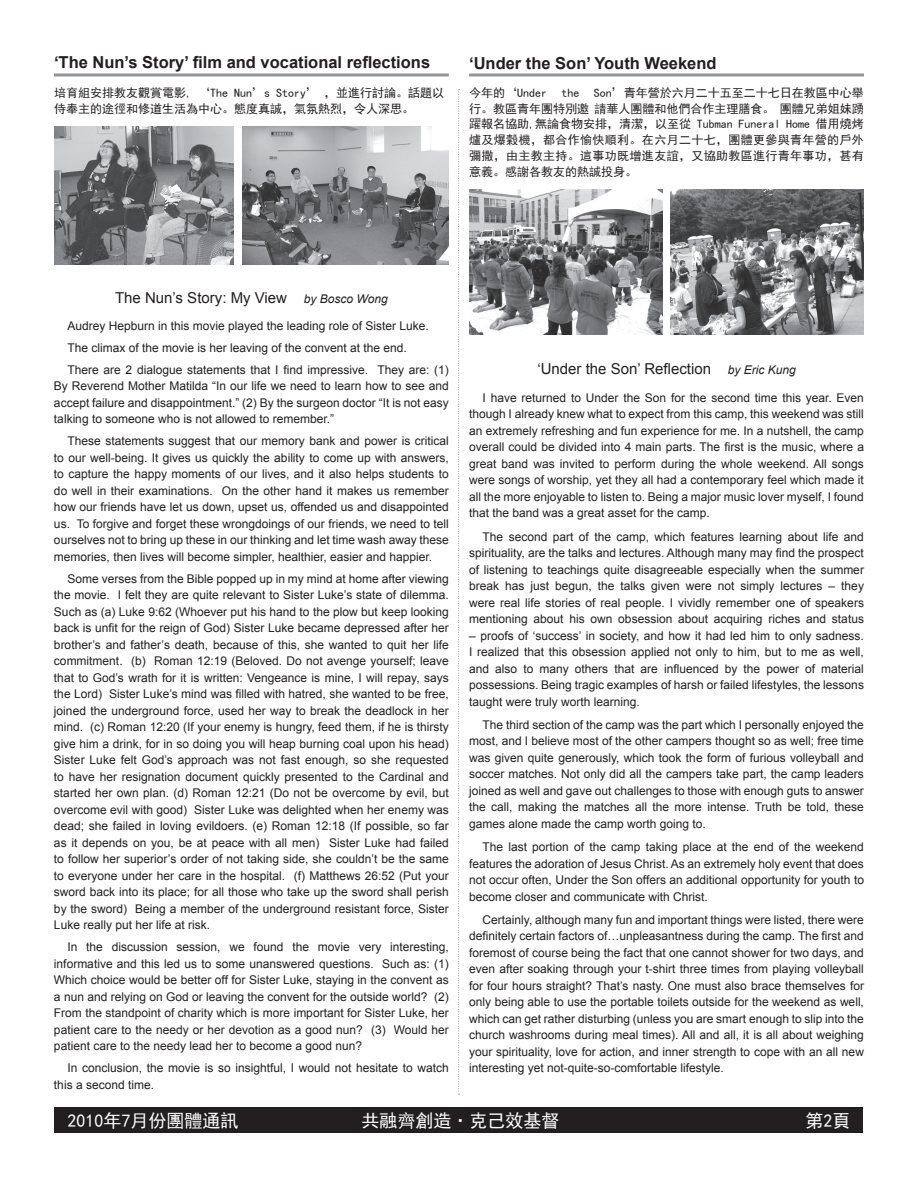
<style>
.page{position:relative;width:918px;height:1188px;background:#fff}
.page>*{position:absolute;margin:0;border:0;box-sizing:border-box;transform-origin:0 0}
.t1{font:18px "Sim Hei";color:#fff}
.t2{font:700 16.5px "Arial";color:#231f20}
.t3{font:15px "Arial";color:#231f20}
.t4{font:12px/16.5px "Arial";color:#231f20;text-align:justify}
.t5{font:12px/15.8px "Sim Hei";color:#231f20;text-align:justify}
.s1{font-style:italic;font-size:12px}
</style>
<div class="page">
<div style="left:55px;top:1108px;width:808px;height:25px;background:#231f20"></div>
<hr style="left:469px;top:74px;width:395px;height:2px;background:#939598">
<hr style="left:54px;top:74px;width:395px;height:2px;background:#939598">
<img style="left:54px;top:126px;width:180px;height:139px">
<img style="left:243px;top:126px;width:206px;height:139px">
<img style="left:469px;top:190px;width:193px;height:145px">
<img style="left:671px;top:190px;width:193px;height:145px">
<svg style="left:458px;top:89px;width:2px;height:1006px"></svg>
<h2 class="t2" style="left:54px;top:51px;width:378px">‘The Nun’s Story’ film and vocational reflections</h2>
<p class="t5" style="left:54px;top:85px;width:391px">培育組安排教友觀賞電影, ‘The Nun’s Story’ ，並進行討論。話題以侍奉主的途徑和修道生活為中心。態度真誠，氣氛熱烈，令人深思。</p>
<h2 class="t2" style="left:469px;top:52px;width:249px">‘Under the Son’ Youth Weekend</h2>
<p class="t5" style="left:469px;top:85px;width:396px">今年的‘Under the Son’青年營於六月二十五至二十七日在教區中心舉行。教區青年團特別邀 請華人團體和他們合作主理膳食。 團體兄弟姐妹踴躍報名協助,無論食物安排，清潔，以至從 Tubman Funeral Home 借用燒烤爐及爆穀機，都合作愉快順利。在六月二十七，團體更參與青年營的戶外彌撒，由主教主持。這事功既增進友誼，又協助教區進行青年事功，甚有意義。感謝各教友的熱誠投身。</p>
<p class="t3" style="left:115px;top:288px;width:274px">The Nun’s Story: My View <span class="s1">by Bosco Wong</span></p>
<p class="t4" style="left:67px;top:315px;width:383px;line-height:21.9px;text-align:left">Audrey Hepburn in this movie played the leading role of Sister Luke.<br>The climax of the movie is her leaving of the convent at the end.<br>There are 2 dialogue statements that I find impressive. They are: (1)</p>
<p class="t4" style="left:54px;top:378px;width:396px">By Reverend Mother Matilda “In our life we need to learn how to see and accept failure and disappointment.” (2) By the surgeon doctor “It is not easy talking to someone who is not allowed to remember.”</p>
<p class="t4" style="left:54px;top:433px;width:396px;text-indent:14px">These statements suggest that our memory bank and power is critical to our well-being. It gives us quickly the ability to come up with answers, to capture the happy moments of our lives, and it also helps students to do well in their examinations. On the other hand it makes us remember how our friends have let us down, upset us, offended us and disappointed us. To forgive and forget these wrongdoings of our friends, we need to tell ourselves not to bring up these in our thinking and let time wash away these memories, then lives will become simpler, healthier, easier and happier.</p>
<p class="t4" style="left:54px;top:570px;width:396px;text-indent:14px">Some verses from the Bible popped up in my mind at home after viewing the movie. I felt they are quite relevant to Sister Luke’s state of dilemma.<br>Such as (a) Luke 9:62 (Whoever put his hand to the plow but keep looking back is unfit for the reign of God) Sister Luke became depressed after her brother’s and father’s death, because of this, she wanted to quit her life commitment. (b) Roman 12:19 (Beloved. Do not avenge yourself; leave that to God’s wrath for it is written: Vengeance is mine, I will repay, says the Lord) Sister Luke’s mind was filled with hatred, she wanted to be free, joined the underground force, used her way to break the deadlock in her mind. (c) Roman 12:20 (If your enemy is hungry, feed them, if he is thirsty give him a drink, for in so doing you will heap burning coal upon his head)<br>Sister Luke felt God’s approach was not fast enough, so she requested to have her resignation document quickly presented to the Cardinal and started her own plan. (d) Roman 12:21 (Do not be overcome by evil, but overcome evil with good) Sister Luke was delighted when her enemy was dead; she failed in loving evildoers. (e) Roman 12:18 (If possible, so far as it depends on you, be at peace with all men) Sister Luke had failed to follow her superior’s order of not taking side, she couldn’t be the same to everyone under her care in the hospital. (f) Matthews 26:52 (Put your sword back into its place; for all those who take up the sword shall perish by the sword) Being a member of the underground resistant force, Sister Luke really put her life at risk.</p>
<p class="t4" style="left:54px;top:939px;width:396px;text-indent:14px">In the discussion session, we found the movie very interesting, informative and this led us to some unanswered questions. Such as: (1)<br>Which choice would be better off for Sister Luke, staying in the convent as a nun and relying on God or leaving the convent for the outside world? (2)<br>From the standpoint of charity which is more important for Sister Luke, her patient care to the needy or her devotion as a good nun? (3) Would her patient care to the needy lead her to become a good nun?</p>
<p class="t4" style="left:54px;top:1060px;width:396px;text-indent:14px">In conclusion, the movie is so insightful, I would not hesitate to watch this a second time.</p>
<p class="t3" style="left:537px;top:359px;width:260px">‘Under the Son’ Reflection <span class="s1">by Eric Kung</span></p>
<p class="t4" style="left:469px;top:389px;width:396px;text-indent:14px">I have returned to Under the Son for the second time this year. Even though I already knew what to expect from this camp, this weekend was still an extremely refreshing and fun experience for me. In a nutshell, the camp overall could be divided into 4 main parts. The first is the music, where a great band was invited to perform during the whole weekend. All songs were songs of worship, yet they all had a contemporary feel which made it all the more enjoyable to listen to. Being a major music lover myself, I found that the band was a great asset for the camp.</p>
<p class="t4" style="left:469px;top:528px;width:396px;text-indent:14px">The second part of the camp, which features learning about life and spirituality, are the talks and lectures. Although many may find the prospect of listening to teachings quite disagreeable especially when the summer break has just begun, the talks given were not simply lectures – they were real life stories of real people. I vividly remember one of speakers mentioning about his own obsession about acquiring riches and status</p>
<p class="t4" style="left:469px;top:627px;width:396px">– proofs of ‘success’ in society, and how it had led him to only sadness.<br>I realized that this obsession applied not only to him, but to me as well, and also to many others that are influenced by the power of material possessions. Being tragic examples of harsh or failed lifestyles, the lessons taught were truly worth learning.</p>
<p class="t4" style="left:469px;top:716px;width:396px;text-indent:14px">The third section of the camp was the part which I personally enjoyed the most, and I believe most of the other campers thought so as well; free time was given quite generously, which took the form of furious volleyball and soccer matches. Not only did all the campers take part, the camp leaders joined as well and gave out challenges to those with enough guts to answer the call, making the matches all the more intense. Truth be told, these games alone made the camp worth going to.</p>
<p class="t4" style="left:469px;top:839px;width:396px;text-indent:14px">The last portion of the camp taking place at the end of the weekend features the adoration of Jesus Christ. As an extremely holy event that does not occur often, Under the Son offers an additional opportunity for youth to become closer and communicate with Christ.</p>
<p class="t4" style="left:469px;top:911px;width:396px;text-indent:14px">Certainly, although many fun and important things were listed, there were definitely certain factors of…unpleasantness during the camp. The first and foremost of course being the fact that one cannot shower for two days, and even after soaking through your t-shirt three times from playing volleyball for four hours straight? That’s nasty. One must also brace themselves for only being able to use the portable toilets outside for the weekend as well, which can get rather disturbing (unless you are smart enough to slip into the church washrooms during meal times). All and all, it is all about weighing your spirituality, love for action, and inner strength to cope with an all new interesting yet not-quite-so-comfortable lifestyle.</p>
<h1 class="t1" style="left:68px;top:1111px;width:172px">2010年7月份團體通訊</h1>
<h1 class="t1" style="left:361px;top:1111px;width:200px">共融齊創造·克己效基督</h1>
<h1 class="t1" style="left:806px;top:1111px;width:46px">第2頁</h1>
</div>
